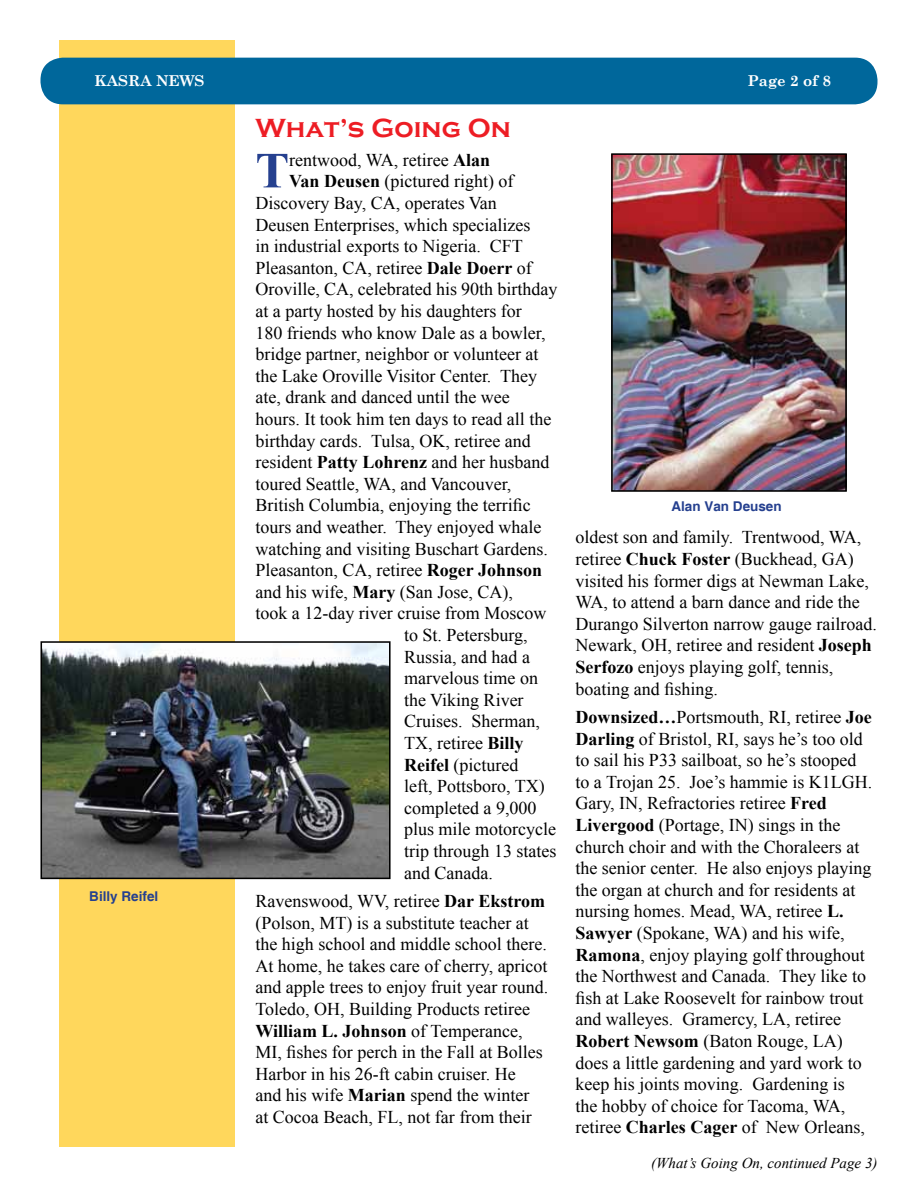
<style>
.page{position:relative;width:918px;height:1188px;background:#fff}
.page>*{position:absolute;margin:0;border:0;box-sizing:border-box;transform-origin:0 0}
.t1{font:700 50.55px "Times New Roman";color:#25408f}
.t2{font:700 27px "Copperplate Gothic";color:#ed1d24}
.t3{font:18px/21.6px "Times New Roman";color:#000}
.t4{font:italic 15px "Times New Roman";color:#000}
.t5{font:700 15px "Century Schoolbook";color:#fff}
.t6{font:700 13.5px "Helvetica";color:#25408f}
.s1{font-weight:700}
</style>
<div class="page">
<div style="left:59px;top:40px;width:175px;height:1108px;background:#ffd75c"></div>
<div style="left:40px;top:58px;width:838px;height:46px;background:#00679b;border-radius:22px"></div>
<img style="left:614px;top:156px;width:230px;height:333px">
<div style="left:611px;top:153px;width:236px;height:339px;border:2px solid #000"></div>
<img style="left:43px;top:644px;width:345px;height:232px">
<div style="left:40px;top:641px;width:351px;height:238px;border:2px solid #000"></div>
<p class="t5" style="left:94px;top:69px;width:112px">KASRA NEWS</p>
<p class="t5" style="left:748px;top:69px;width:85px">Page 2 of 8</p>
<h2 class="t2" style="left:255px;top:113px;width:257px">What’s Going On</h2>
<h1 class="t1" style="left:255px;top:136px;width:35px">T</h1>
<p class="t3" style="left:289px;top:149px;width:203px">rentwood, WA, retiree <span class="s1">Alan</span></p>
<p class="t3" style="left:289px;top:170px;width:226px"><span class="s1">Van Deusen</span> (pictured right) of</p>
<p class="t3" style="left:255px;top:192px;width:243px">Discovery Bay, CA, operates Van</p>
<p class="t3" style="left:255px;top:214px;width:276px">Deusen Enterprises, which specializes</p>
<p class="t3" style="left:255px;top:235px;width:269px">in industrial exports to Nigeria. CFT</p>
<p class="t3" style="left:255px;top:257px;width:278px">Pleasanton, CA, retiree <span class="s1">Dale Doerr</span> of</p>
<p class="t3" style="left:255px;top:278px;width:304px">Oroville, CA, celebrated his 90th birthday</p>
<p class="t3" style="left:255px;top:300px;width:268px">at a party hosted by his daughters for</p>
<p class="t3" style="left:255px;top:322px;width:292px">180 friends who know Dale as a bowler,</p>
<p class="t3" style="left:255px;top:343px;width:285px">bridge partner, neighbor or volunteer at</p>
<p class="t3" style="left:255px;top:365px;width:283px">the Lake Oroville Visitor Center. They</p>
<p class="t3" style="left:255px;top:386px;width:256px">ate, drank and danced until the wee</p>
<p class="t3" style="left:255px;top:408px;width:297px">hours. It took him ten days to read all the</p>
<p class="t3" style="left:255px;top:430px;width:277px">birthday cards. Tulsa, OK, retiree and</p>
<p class="t3" style="left:255px;top:451px;width:296px">resident <span class="s1">Patty Lohrenz</span> and her husband</p>
<p class="t3" style="left:255px;top:473px;width:258px">toured Seattle, WA, and Vancouver,</p>
<p class="t3" style="left:255px;top:494px;width:277px">British Columbia, enjoying the terrific</p>
<p class="t3" style="left:255px;top:516px;width:288px">tours and weather. They enjoyed whale</p>
<p class="t3" style="left:255px;top:538px;width:294px">watching and visiting Buschart Gardens.</p>
<p class="t3" style="left:255px;top:559px;width:288px">Pleasanton, CA, retiree <span class="s1">Roger Johnson</span></p>
<p class="t3" style="left:255px;top:581px;width:259px">and his wife, <span class="s1">Mary</span> (San Jose, CA),</p>
<p class="t3" style="left:255px;top:602px;width:292px">took a 12-day river cruise from Moscow</p>
<p class="t3" style="left:404px;top:624px;width:125px">to St. Petersburg,</p>
<p class="t3" style="left:404px;top:646px;width:127px">Russia, and had a</p>
<p class="t3" style="left:404px;top:667px;width:135px">marvelous time on</p>
<p class="t3" style="left:404px;top:689px;width:121px">the Viking River</p>
<p class="t3" style="left:404px;top:710px;width:137px">Cruises. Sherman,</p>
<p class="t3" style="left:404px;top:732px;width:121px">TX, retiree <span class="s1">Billy</span></p>
<p class="t3" style="left:404px;top:754px;width:116px"><span class="s1">Reifel</span> (pictured</p>
<p class="t3" style="left:404px;top:775px;width:142px">left, Pottsboro, TX)</p>
<p class="t3" style="left:404px;top:797px;width:134px">completed a 9,000</p>
<p class="t3" style="left:404px;top:818px;width:153px">plus mile motorcycle</p>
<p class="t3" style="left:404px;top:840px;width:154px">trip through 13 states</p>
<p class="t3" style="left:404px;top:862px;width:90px">and Canada.</p>
<p class="t3" style="left:255px;top:890px;width:294px">Ravenswood, WV, retiree <span class="s1">Dar Ekstrom </span>(Polson, MT) is a substitute teacher at the high school and middle school there.<br>At home, he takes care of cherry, apricot and apple trees to enjoy fruit year round.<br>Toledo, OH, Building Products retiree <span class="s1">William L. Johnson</span> of Temperance, MI, fishes for perch in the Fall at Bolles Harbor in his 26-ft cabin cruiser. He<br>and his wife <span class="s1">Marian</span> spend the winter<br>at Cocoa Beach, FL, not far from their</p>
<p class="t6" style="left:671px;top:498px;width:112px">Alan Van Deusen</p>
<p class="t3" style="left:575px;top:526px;width:303px">oldest son and family. Trentwood, WA, retiree <span class="s1">Chuck Foster</span> (Buckhead, GA) visited his former digs at Newman Lake, WA, to attend a barn dance and ride the Durango Silverton narrow gauge railroad.<br>Newark, OH, retiree and resident <span class="s1">Joseph Serfozo</span> enjoys playing golf, tennis, boating and fishing.</p>
<p class="t3" style="left:575px;top:706px;width:298px"><span class="s1">Downsized…</span>Portsmouth, RI, retiree <span class="s1">Joe Darling</span> of Bristol, RI, says he’s too old to sail his P33 sailboat, so he’s stooped to a Trojan 25. Joe’s hammie is K1LGH.<br>Gary, IN, Refractories retiree <span class="s1">Fred Livergood</span> (Portage, IN) sings in the church choir and with the Choraleers at the senior center. He also enjoys playing the organ at church and for residents at nursing homes. Mead, WA, retiree <span class="s1">L.<br>Sawyer</span> (Spokane, WA) and his wife, <span class="s1">Ramona</span>, enjoy playing golf throughout the Northwest and Canada. They like to fish at Lake Roosevelt for rainbow trout and walleyes. Gramercy, LA, retiree <span class="s1">Robert Newsom</span> (Baton Rouge, LA) does a little gardening and yard work to keep his joints moving. Gardening is<br>the hobby of choice for Tacoma, WA, retiree <span class="s1">Charles Cager</span> of New Orleans,</p>
<p class="t4" style="left:651px;top:1152px;width:228px">(What’s Going On, continued Page 3)</p>
<p class="t6" style="left:89px;top:888px;width:71px">Billy Reifel</p>
</div>
